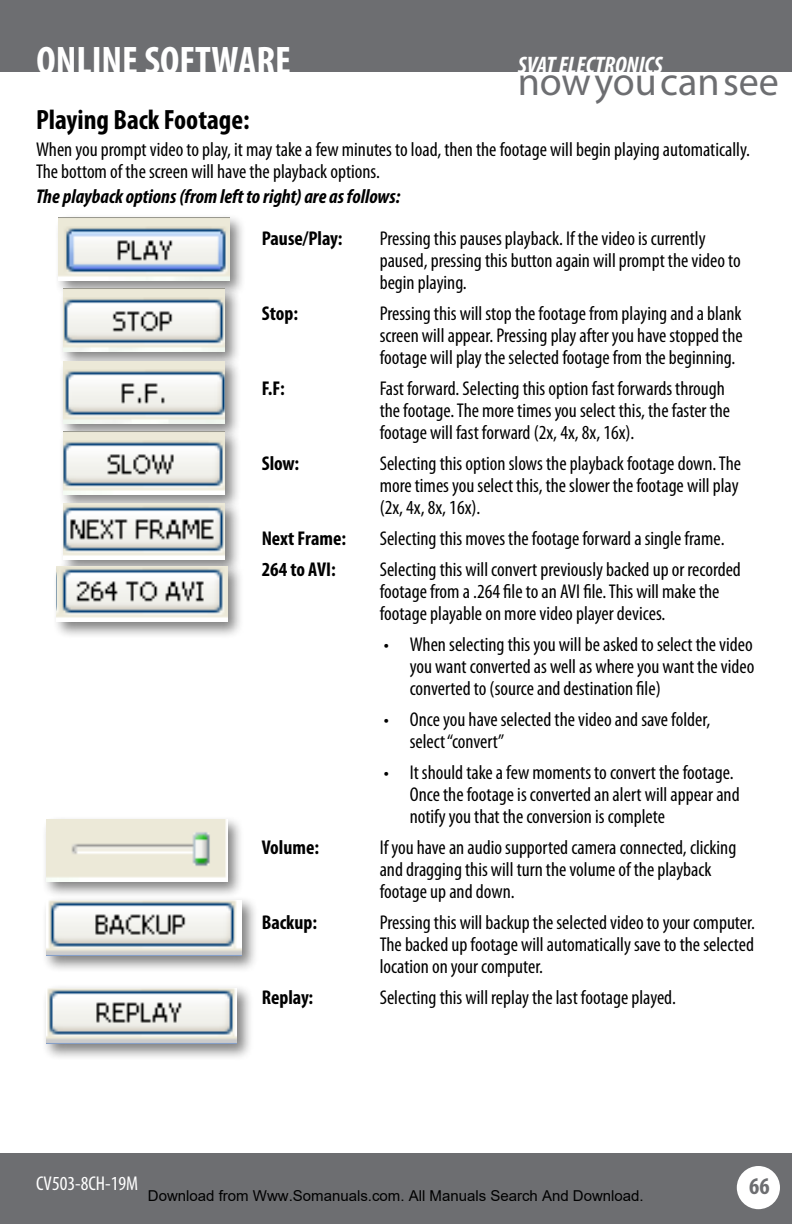
<style>
.page{position:relative;width:792px;height:1224px;background:#fff}
.page>*{position:absolute;margin:0;border:0;box-sizing:border-box;transform-origin:0 0}
.t1{font:700 condensed 40px "Myriad Pro";color:#fff}
.t2{font:40px "Myriad Pro";color:#6d6e71}
.t3{font:700 condensed 28px "Myriad Pro";color:#000}
.t4{font:italic 700 condensed 24px "Myriad Pro";color:#fff}
.t5{font:700 condensed 24px "Myriad Pro";color:#6d6e71}
.t6{font:condensed 20px/22px "Myriad Pro";color:#000}
.t7{font:700 condensed 20px "Myriad Pro";color:#000}
.t8{font:italic 700 condensed 20px "Myriad Pro";color:#000}
.t9{font:condensed 20px "Myriad Pro";color:#fff}
.t10{font:15px "Arial";color:#000}
</style>
<div class="page">
<div style="left:0;top:1153px;width:792px;height:71px;background:#6d6e71"></div>
<div style="left:737px;top:1166px;width:43px;height:43px;background:#fff;border-radius:50%"></div>
<div style="left:0;top:0;width:792px;height:72px;background:#6d6e71"></div>
<div style="left:54px;top:213px;width:193px;height:85px;background:#000;opacity:.5"></div>
<img style="left:58px;top:218px;width:171px;height:63px">
<div style="left:58px;top:284px;width:184px;height:84px;background:#000;opacity:.5"></div>
<img style="left:63px;top:288px;width:162px;height:63px">
<div style="left:58px;top:356px;width:184px;height:85px;background:#000;opacity:.5"></div>
<img style="left:63px;top:361px;width:162px;height:63px">
<div style="left:58px;top:427px;width:184px;height:84px;background:#000;opacity:.5"></div>
<img style="left:63px;top:432px;width:162px;height:62px">
<div style="left:59px;top:499px;width:183px;height:78px;background:#000;opacity:.5"></div>
<img style="left:63px;top:504px;width:161px;height:55px">
<div style="left:52px;top:561px;width:193px;height:78px;background:#000;opacity:.5"></div>
<img style="left:57px;top:566px;width:170px;height:56px">
<div style="left:41px;top:815px;width:203px;height:84px;background:#000;opacity:.5"></div>
<img style="left:46px;top:819px;width:181px;height:63px">
<div style="left:41px;top:895px;width:219px;height:78px;background:#000;opacity:.5"></div>
<img style="left:46px;top:900px;width:196px;height:56px">
<div style="left:41px;top:983px;width:213px;height:78px;background:#000;opacity:.5"></div>
<img style="left:46px;top:988px;width:190px;height:56px">
<h1 class="t1" style="left:37px;top:36px;width:256px">ONLINE SOFTWARE</h1>
<p class="t4" style="left:518px;top:50px;width:147px">SVAT ELECTRONICS</p>
<h1 class="t2" style="left:518px;top:57px;width:263px">now you can see</h1>
<h2 class="t3" style="left:36px;top:103px;width:215px">Playing Back Footage:</h2>
<p class="t6" style="left:36px;top:138px;width:715px">When you prompt video to play, it may take a few minutes to load, then the footage will begin playing automatically.<br>The bottom of the screen will have the playback options.</p>
<p class="t8" style="left:36px;top:184px;width:366px">The playback options (from left to right) are as follows:</p>
<p class="t7" style="left:262px;top:226px;width:82px">Pause/Play:</p>
<p class="t6" style="left:380px;top:227px;width:363px">Pressing this pauses playback. If the video is currently paused, pressing this button again will prompt the video to begin playing.</p>
<p class="t7" style="left:262px;top:301px;width:38px">Stop:</p>
<p class="t6" style="left:380px;top:302px;width:365px;text-align:justify">Pressing this will stop the footage from playing and a blank screen will appear. Pressing play after you have stopped the footage will play the selected footage from the beginning.</p>
<p class="t7" style="left:262px;top:376px;width:24px">F.F:</p>
<p class="t6" style="left:380px;top:377px;width:352px">Fast forward. Selecting this option fast forwards through the footage. The more times you select this, the faster the footage will fast forward (2x, 4x, 8x, 16x).</p>
<p class="t7" style="left:262px;top:451px;width:39px">Slow:</p>
<p class="t6" style="left:380px;top:452px;width:363px">Selecting this option slows the playback footage down. The more times you select this, the slower the footage will play (2x, 4x, 8x, 16x).</p>
<p class="t7" style="left:262px;top:526px;width:86px">Next Frame:</p>
<p class="t6" style="left:380px;top:527px;width:346px">Selecting this moves the footage forward a single frame.</p>
<p class="t7" style="left:262px;top:557px;width:76px">264 to AVI:</p>
<p class="t6" style="left:380px;top:558px;width:363px">Selecting this will convert previously backed up or recorded footage from a .264 file to an AVI file. This will make the footage playable on more video player devices.</p>
<p class="t6" style="left:410px;top:633px;width:346px;text-align:justify;text-indent:-26px">• When selecting this you will be asked to select the video you want converted as well as where you want the video converted to (source and destination file)</p>
<p class="t6" style="left:410px;top:708px;width:302px;text-indent:-26px">• Once you have selected the video and save folder, select “convert”</p>
<p class="t6" style="left:410px;top:761px;width:332px;text-indent:-26px">• It should take a few moments to convert the footage.<br>Once the footage is converted an alert will appear and notify you that the conversion is complete</p>
<p class="t7" style="left:262px;top:835px;width:59px">Volume:</p>
<p class="t6" style="left:380px;top:836px;width:358px">If you have an audio supported camera connected, clicking and dragging this will turn the volume of the playback footage up and down.</p>
<p class="t7" style="left:262px;top:910px;width:57px">Backup:</p>
<p class="t6" style="left:380px;top:911px;width:377px;text-align:justify">Pressing this will backup the selected video to your computer.<br>The backed up footage will automatically save to the selected location on your computer.</p>
<p class="t7" style="left:262px;top:985px;width:53px">Replay:</p>
<p class="t6" style="left:380px;top:986px;width:298px">Selecting this will replay the last footage played.</p>
<p class="t9" style="left:36px;top:1171px;width:104px">CV503-8CH-19M</p>
<p class="t5" style="left:749px;top:1171px;width:22px">66</p>
<p class="t10" style="left:148px;top:1187px;width:497px">Download from Www.Somanuals.com. All Manuals Search And Download.</p>
</div>
